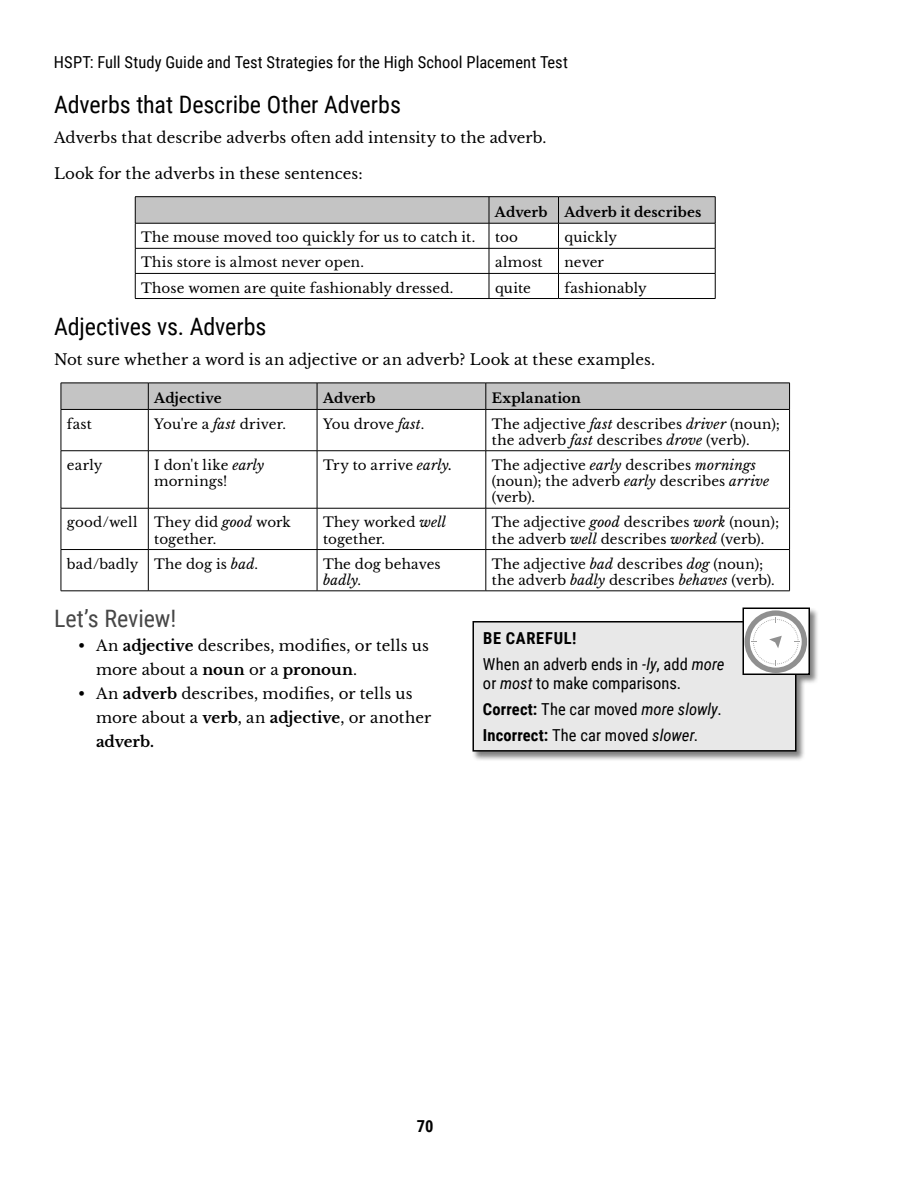
<style>
.page{position:relative;width:918px;height:1188px;background:#fff}
.page>*{position:absolute;margin:0;border:0;box-sizing:border-box;transform-origin:0 0}
.t1{font:24px "Roboto Condensed";letter-spacing:-.005em;color:#000}
.t2{font:24px "Roboto Condensed";letter-spacing:-.005em;color:#474747}
.t3{font:16.5px/25.8px "Roboto Condensed";letter-spacing:.005em;color:#000}
.t4{font:700 16.5px "Roboto Condensed";color:#000}
.t5{font:15px/24px "Libre Baskerville";letter-spacing:.005em;color:#000}
.t6{font:13.5px/16.2px "Libre Baskerville";letter-spacing:.01em;color:#000}
.t7{font:700 13.5px "Libre Baskerville";letter-spacing:.005em;color:#000}
.s1{font-style:italic}
.s2{font-weight:700}
</style>
<div class="page">
<hr style="left:135px;top:298px;width:354px;height:1px;background:#000">
<hr style="left:489px;top:298px;width:70px;height:1px;background:#000">
<hr style="left:559px;top:298px;width:156px;height:1px;background:#000">
<hr style="left:489px;top:196px;width:70px;height:1px;background:#000">
<hr style="left:559px;top:196px;width:156px;height:1px;background:#000">
<hr style="left:135px;top:196px;width:354px;height:1px;background:#000">
<svg style="left:135px;top:197px;width:581px;height:101px"></svg>
<hr style="left:135px;top:223px;width:354px;height:1px;background:#000">
<hr style="left:61px;top:410px;width:1px;height:41px;background:#000">
<hr style="left:148px;top:410px;width:1px;height:41px;background:#000">
<hr style="left:317px;top:410px;width:1px;height:41px;background:#000">
<hr style="left:486px;top:410px;width:1px;height:41px;background:#000">
<hr style="left:789px;top:410px;width:1px;height:41px;background:#000">
<hr style="left:61px;top:450px;width:87px;height:1px;background:#000">
<hr style="left:61px;top:451px;width:1px;height:57px;background:#000">
<hr style="left:148px;top:450px;width:169px;height:1px;background:#000">
<hr style="left:148px;top:451px;width:1px;height:57px;background:#000">
<hr style="left:317px;top:450px;width:169px;height:1px;background:#000">
<hr style="left:317px;top:451px;width:1px;height:57px;background:#000">
<hr style="left:486px;top:450px;width:304px;height:1px;background:#000">
<hr style="left:486px;top:451px;width:1px;height:57px;background:#000">
<hr style="left:789px;top:451px;width:1px;height:57px;background:#000">
<hr style="left:61px;top:508px;width:87px;height:1px;background:#000">
<hr style="left:61px;top:508px;width:1px;height:41px;background:#000">
<hr style="left:148px;top:508px;width:169px;height:1px;background:#000">
<hr style="left:148px;top:508px;width:1px;height:41px;background:#000">
<hr style="left:317px;top:508px;width:169px;height:1px;background:#000">
<hr style="left:317px;top:508px;width:1px;height:41px;background:#000">
<hr style="left:486px;top:508px;width:304px;height:1px;background:#000">
<hr style="left:486px;top:508px;width:1px;height:41px;background:#000">
<hr style="left:789px;top:508px;width:1px;height:41px;background:#000">
<hr style="left:61px;top:549px;width:87px;height:1px;background:#000">
<hr style="left:61px;top:550px;width:1px;height:41px;background:#000">
<hr style="left:148px;top:549px;width:169px;height:1px;background:#000">
<hr style="left:148px;top:550px;width:1px;height:41px;background:#000">
<hr style="left:317px;top:549px;width:169px;height:1px;background:#000">
<hr style="left:317px;top:550px;width:1px;height:41px;background:#000">
<hr style="left:486px;top:549px;width:304px;height:1px;background:#000">
<hr style="left:486px;top:550px;width:1px;height:41px;background:#000">
<hr style="left:789px;top:550px;width:1px;height:41px;background:#000">
<hr style="left:61px;top:591px;width:87px;height:1px;background:#000">
<hr style="left:148px;top:591px;width:169px;height:1px;background:#000">
<hr style="left:317px;top:591px;width:169px;height:1px;background:#000">
<hr style="left:486px;top:591px;width:304px;height:1px;background:#000">
<hr style="left:148px;top:409px;width:169px;height:1px;background:#000">
<hr style="left:317px;top:409px;width:169px;height:1px;background:#000">
<hr style="left:486px;top:409px;width:304px;height:1px;background:#000">
<svg style="left:61px;top:383px;width:729px;height:26px"></svg>
<hr style="left:61px;top:409px;width:87px;height:1px;background:#000">
<div style="left:472px;top:607px;width:348px;height:154px;background:#000;opacity:.5"></div>
<div style="left:473px;top:622px;width:323px;height:129px;background:#e8e8e8"></div>
<div style="left:472px;top:621px;width:324px;height:131px;border:2px solid #000"></div>
<svg style="left:745px;top:611px;width:62px;height:61px"></svg>
<div style="left:742px;top:608px;width:68px;height:67px;border:2px solid #000"></div>
<p class="t3" style="left:54px;top:49px;width:515px">HSPT: Full Study Guide and Test Strategies for the High School Placement Test</p>
<h1 class="t1" style="left:54px;top:87px;width:348px">Adverbs that Describe Other Adverbs</h1>
<p class="t5" style="left:54px;top:125px;width:494px">Adverbs that describe adverbs often add intensity to the adverb.</p>
<p class="t5" style="left:54px;top:161px;width:310px">Look for the adverbs in these sentences:</p>
<p class="t7" style="left:495px;top:204px;width:54px">Adverb</p>
<p class="t7" style="left:565px;top:204px;width:138px">Adverb it describes</p>
<p class="t6" style="left:141px;top:229px;width:336px">The mouse moved too quickly for us to catch it.</p>
<p class="t6" style="left:495px;top:229px;width:24px">too</p>
<p class="t6" style="left:565px;top:229px;width:54px">quickly</p>
<p class="t6" style="left:141px;top:255px;width:224px">This store is almost never open.</p>
<p class="t6" style="left:495px;top:255px;width:49px">almost</p>
<p class="t6" style="left:565px;top:255px;width:41px">never</p>
<p class="t6" style="left:141px;top:280px;width:314px">Those women are quite fashionably dressed.</p>
<p class="t6" style="left:495px;top:280px;width:37px">quite</p>
<p class="t6" style="left:565px;top:280px;width:84px">fashionably</p>
<h1 class="t1" style="left:54px;top:309px;width:214px">Adjectives vs. Adverbs</h1>
<p class="t5" style="left:54px;top:347px;width:603px">Not sure whether a word is an adjective or an adverb? Look at these examples.</p>
<p class="t7" style="left:154px;top:390px;width:69px">Adjective</p>
<p class="t7" style="left:323px;top:390px;width:54px">Adverb</p>
<p class="t7" style="left:492px;top:390px;width:91px">Explanation</p>
<p class="t6" style="left:67px;top:416px;width:26px">fast</p>
<p class="t6" style="left:154px;top:416px;width:133px">You're a <span class="s1">fast</span> driver.</p>
<p class="t6" style="left:323px;top:416px;width:103px">You drove <span class="s1">fast</span>.</p>
<p class="t6" style="left:492px;top:416px;width:290px">The adjective <span class="s1">fast</span> describes <span class="s1">driver</span> (noun); the adverb <span class="s1">fast</span> describes <span class="s1">drove</span> (verb).</p>
<p class="t6" style="left:67px;top:457px;width:37px">early</p>
<p class="t6" style="left:154px;top:457px;width:111px">I don't like <span class="s1">early </span>mornings!</p>
<p class="t6" style="left:323px;top:457px;width:131px">Try to arrive <span class="s1">early.</span></p>
<p class="t6" style="left:492px;top:457px;width:279px">The adjective <span class="s1">early</span> describes <span class="s1">mornings </span>(noun); the adverb <span class="s1">early</span> describes <span class="s1">arrive </span>(verb).</p>
<p class="t6" style="left:67px;top:514px;width:72px">good/well</p>
<p class="t6" style="left:154px;top:514px;width:138px">They did <span class="s1">good</span> work together.</p>
<p class="t6" style="left:323px;top:514px;width:124px">They worked <span class="s1">well </span>together.</p>
<p class="t6" style="left:492px;top:514px;width:289px">The adjective <span class="s1">good</span> describes <span class="s1">work</span> (noun); the adverb <span class="s1">well</span> describes <span class="s1">worked</span> (verb).</p>
<p class="t6" style="left:67px;top:556px;width:193px">bad/badly The dog is <span class="s1">bad</span>.</p>
<p class="t6" style="left:323px;top:556px;width:119px">The dog behaves <span class="s1">badly</span>.</p>
<p class="t6" style="left:492px;top:556px;width:285px">The adjective <span class="s1">bad</span> describes <span class="s1">dog</span> (noun); the adverb <span class="s1">badly</span> describes <span class="s1">behaves</span> (verb).</p>
<h1 class="t2" style="left:54px;top:602px;width:124px">Let’s Review!</h1>
<p class="t5" style="left:96px;top:634px;width:334px;text-indent:-18px">• An <span class="s2">adjective</span> describes, modifies, or tells us more about a <span class="s2">noun</span> or a <span class="s2">pronoun</span>.</p>
<p class="t5" style="left:96px;top:682px;width:337px;text-indent:-18px">• An <span class="s2">adverb</span> describes, modifies, or tells us more about a <span class="s2">verb</span>, an <span class="s2">adjective</span>, or another <span class="s2">adverb.</span></p>
<p class="t3" style="left:483px;top:625px;width:243px"><span class="s2">BE CAREFUL!<br></span>When an adverb ends in <span class="s1">-ly</span>, add <span class="s1">more</span></p>
<p class="t3" style="left:483px;top:670px;width:240px">or <span class="s1">most</span> to make comparisons.<br><span class="s2">Correct:</span> The car moved <span class="s1">more slowly</span>.<br><span class="s2">Incorrect:</span> The car moved <span class="s1">slower</span>.</p>
<p class="t4" style="left:417px;top:1115px;width:18px">70</p>
</div>
